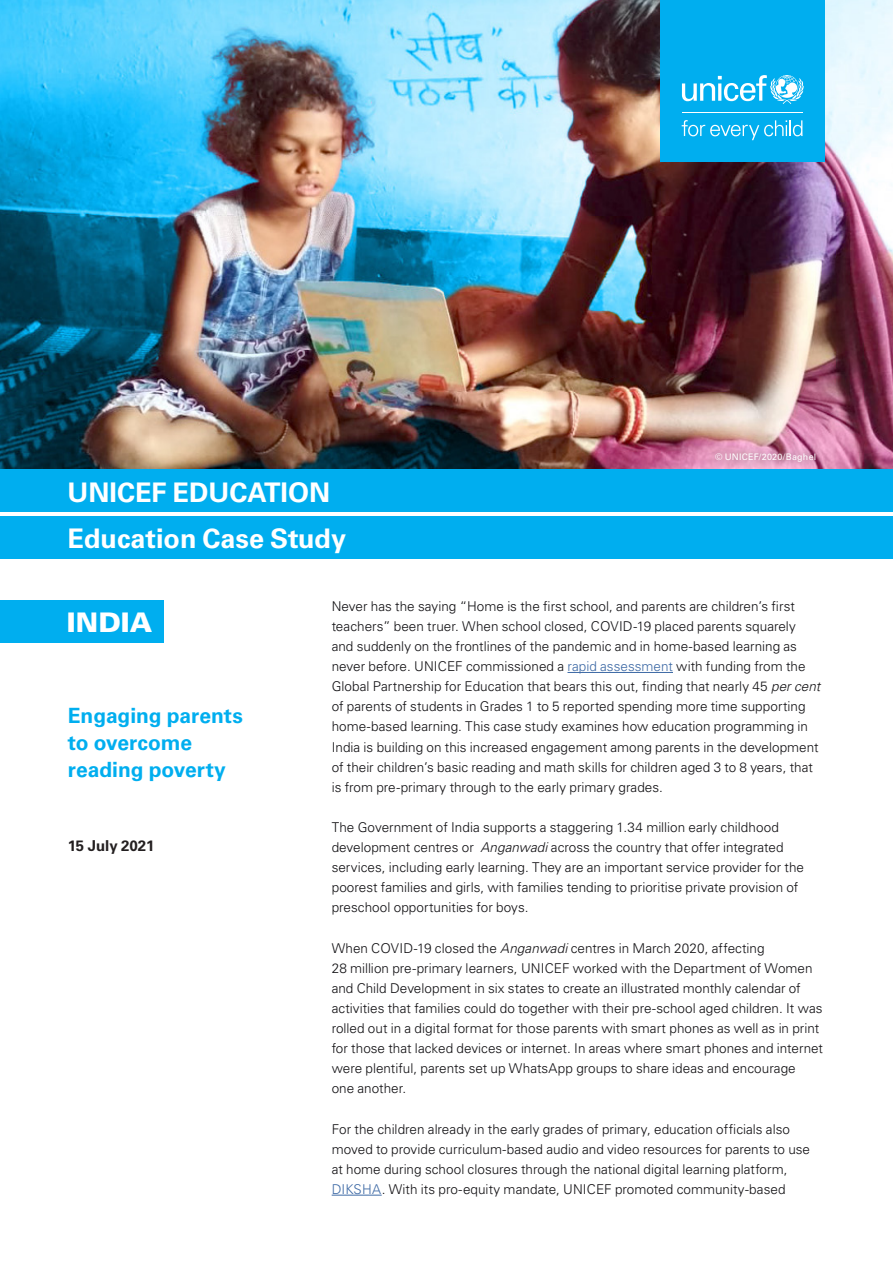
<style>
.page{position:relative;width:893px;height:1263px;background:#fff}
.page>*{position:absolute;margin:0;border:0;box-sizing:border-box;transform-origin:0 0}
.t1{font:700 27px/46px "Univers LT Std";color:#fff}
.t2{font:900 27px "Univers LT Std";color:#fff}
.t3{font:700 21px/27px "Univers LT Std";color:#00aeef}
.t4{font:700 15px "Univers LT Std";letter-spacing:-.005em;color:#231f20}
.t5{font:300 13.5px/20.1px "Univers LT Std";color:#111013}
.t6{font:9px "Univers LT Std";letter-spacing:.025em;color:#fff}
.s1{color:#3d69a5}
.s2{font-style:italic}
</style>
<div class="page">
<img style="left:0;top:0;width:893px;height:469px">
<div style="left:0;top:469px;width:893px;height:43px;background:#00aeef"></div>
<div style="left:0;top:516px;width:893px;height:42px;background:#00aeef"></div>
<div style="left:0;top:601px;width:164px;height:42px;background:#00aeef"></div>
<hr style="left:567px;top:672px;width:106px;height:1px;background:#3d69a5">
<hr style="left:332px;top:1195px;width:50px;height:1px;background:#3d69a5">
<div style="left:707px;top:444px;width:118px;height:27px;background:#231f20;opacity:.75"></div>
<div style="left:661px;top:0;width:164px;height:162px;background:#00aeef"></div>
<svg style="left:682px;top:75px;width:122px;height:29px"></svg>
<hr style="left:682px;top:113px;width:120px;height:1px;background:#fff">
<svg style="left:682px;top:120px;width:120px;height:20px"></svg>
<h1 class="t1" style="left:68px;top:469px;width:280px">UNICEF EDUCATION<br>Education Case Study</h1>
<p class="t6" style="left:715px;top:452px;width:103px">© UNICEF/2020/Baghel</p>
<h1 class="t2" style="left:67px;top:605px;width:87px">INDIA</h1>
<p class="t5" style="left:332px;top:596px;width:490px">Never has the saying “Home is the first school, and parents are children’s first teachers” been truer. When school closed, COVID-19 placed parents squarely and suddenly on the frontlines of the pandemic and in home-based learning as never before. UNICEF commissioned a <span class="s1">rapid assessment</span> with funding from the Global Partnership for Education that bears this out, finding that nearly 45 <span class="s2">per cent </span>of parents of students in Grades 1 to 5 reported spending more time supporting home-based learning. This case study examines how education programming in India is building on this increased engagement among parents in the development of their children’s basic reading and math skills for children aged 3 to 8 years, that is from pre-primary through to the early primary grades.</p>
<p class="t5" style="left:332px;top:817px;width:474px">The Government of India supports a staggering 1.34 million early childhood development centres or <span class="s2">Anganwadi</span> across the country that offer integrated services, including early learning. They are an important service provider for the poorest families and girls, with families tending to prioritise private provision of preschool opportunities for boys.</p>
<p class="t5" style="left:332px;top:938px;width:493px">When COVID-19 closed the <span class="s2">Anganwadi</span> centres in March 2020, affecting<br>28 million pre-primary learners, UNICEF worked with the Department of Women and Child Development in six states to create an illustrated monthly calendar of activities that families could do together with their pre-school aged children. It was rolled out in a digital format for those parents with smart phones as well as in print for those that lacked devices or internet. In areas where smart phones and internet were plentiful, parents set up WhatsApp groups to share ideas and encourage<br>one another.</p>
<p class="t5" style="left:332px;top:1119px;width:480px">For the children already in the early grades of primary, education officials also moved to provide curriculum-based audio and video resources for parents to use at home during school closures through the national digital learning platform, <span class="s1">DIKSHA</span>. With its pro-equity mandate, UNICEF promoted community-based</p>
<h2 class="t3" style="left:68px;top:702px;width:176px">Engaging parents to overcome reading poverty</h2>
<p class="t4" style="left:68px;top:837px;width:88px">15 July 2021</p>
</div>
